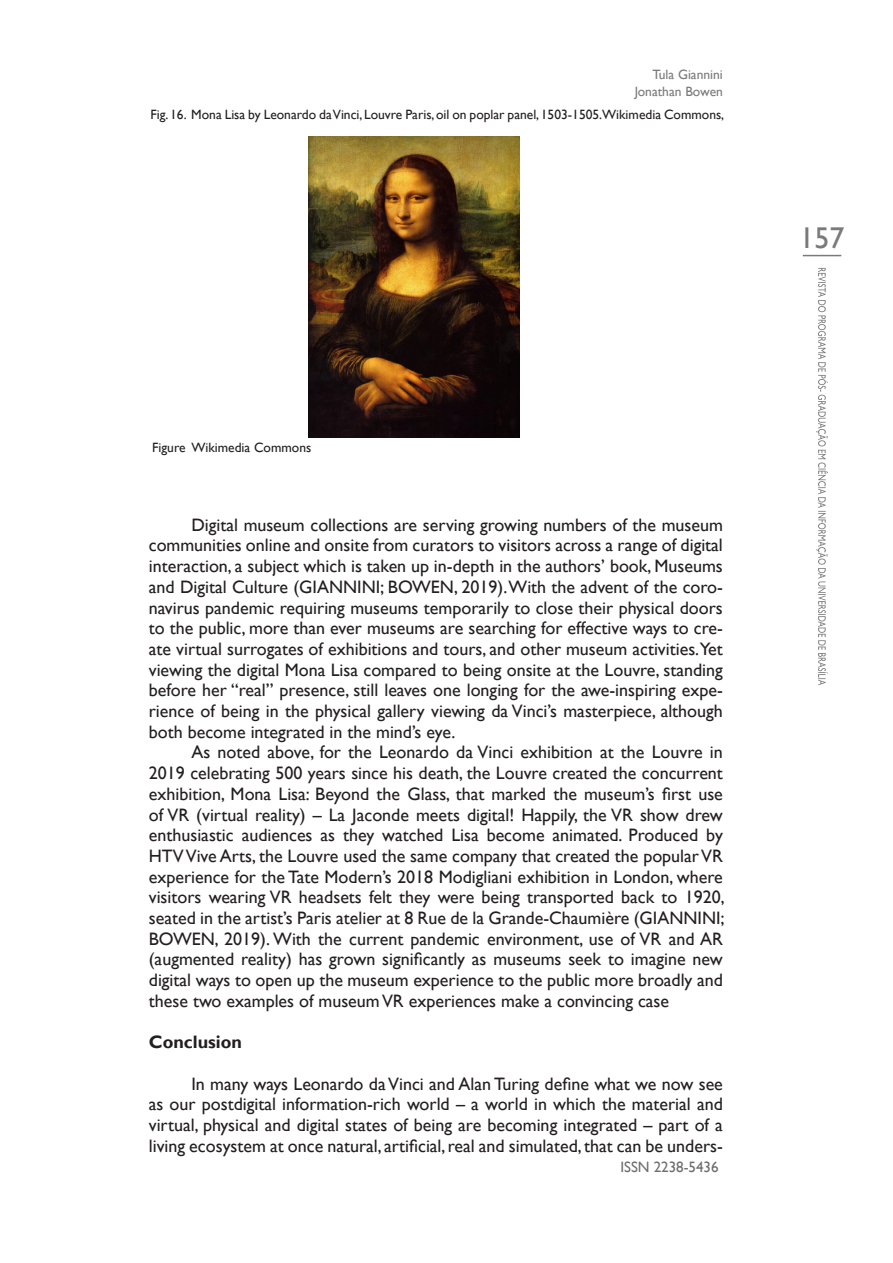
<style>
.page{position:relative;width:893px;height:1263px;background:#fff}
.page>*{position:absolute;margin:0;border:0;box-sizing:border-box;transform-origin:0 0}
.t1{font:30px "Gill Sans";color:#797a79}
.Texto_normal{font:18px/20.7px "Gill Sans";color:#231f20;text-align:justify}
.Subtítulo{font:700 18px "Gill Sans";color:#231f20}
.t2{font:15px "Gill Sans";color:#6c6d70}
.Legenda_imagem_2_-_f{font:13.5px "Gill Sans";color:#231f20}
.t3{font:13.5px/16.2px "Gill Sans";color:#797a79;text-align:right}
</style>
<div class="page">
<svg style="left:816px;top:268px;width:12px;height:417px"></svg>
<hr style="left:803px;top:255px;width:38px;height:1px;background:#797a79">
<img style="left:309px;top:137px;width:211px;height:300px">
<p class="t3" style="left:635px;top:67px;width:90px">Tula Giannini<br>Jonathan Bowen</p>
<p class="Legenda_imagem_2_-_f" style="left:151px;top:107px;width:575px">Fig. 16. Mona Lisa by Leonardo da Vinci, Louvre Paris, oil on poplar panel, 1503-1505.Wikimedia Commons,</p>
<p class="Legenda_imagem_2_-_f" style="left:152px;top:439px;width:161px">Figure Wikimedia Commons</p>
<p class="Texto_normal" style="left:149px;top:515px;width:576px;text-indent:43px">Digital museum collections are serving growing numbers of the museum communities online and onsite from curators to visitors across a range of digital interaction, a subject which is taken up in-depth in the authors’ book, Museums and Digital Culture (GIANNINI; BOWEN, 2019). With the advent of the coro&shy;navirus pandemic requiring museums temporarily to close their physical doors to the public, more than ever museums are searching for effective ways to cre&shy;ate virtual surrogates of exhibitions and tours, and other museum activities.Yet viewing the digital Mona Lisa compared to being onsite at the Louvre, standing before her “real” presence, still leaves one longing for the awe-inspiring expe&shy;rience of being in the physical gallery viewing da Vinci’s masterpiece, although both become integrated in the mind’s eye.</p>
<p class="Texto_normal" style="left:149px;top:742px;width:577px;text-indent:43px">As noted above, for the Leonardo da Vinci exhibition at the Louvre in 2019 celebrating 500 years since his death, the Louvre created the concurrent exhibition, Mona Lisa: Beyond the Glass, that marked the museum’s first use of VR (virtual reality) – La Jaconde meets digital! Happily, the VR show drew enthusiastic audiences as they watched Lisa become animated. Produced by HTV Vive Arts, the Louvre used the same company that created the popular VR experience for the Tate Modern’s 2018 Modigliani exhibition in London, where visitors wearing VR headsets felt they were being transported back to 1920, seated in the artist’s Paris atelier at 8 Rue de la Grande-Chaumière (GIANNINI; BOWEN, 2019). With the current pandemic environment, use of VR and AR (augmented reality) has grown significantly as museums seek to imagine new digital ways to open up the museum experience to the public more broadly and these two examples of museum VR experiences make a convincing case</p>
<p class="Subtítulo" style="left:149px;top:1031px;width:95px">Conclusion</p>
<p class="Texto_normal" style="left:149px;top:1073px;width:576px;text-indent:43px">In many ways Leonardo da Vinci and Alan Turing define what we now see as our postdigital information-rich world – a world in which the material and virtual, physical and digital states of being are becoming integrated – part of a living ecosystem at once natural, artificial, real and simulated, that can be unders-</p>
<p class="t2" style="left:620px;top:1158px;width:100px">ISSN 2238-5436</p>
<h1 class="t1" style="left:800px;top:221px;width:46px">157</h1>
</div>
